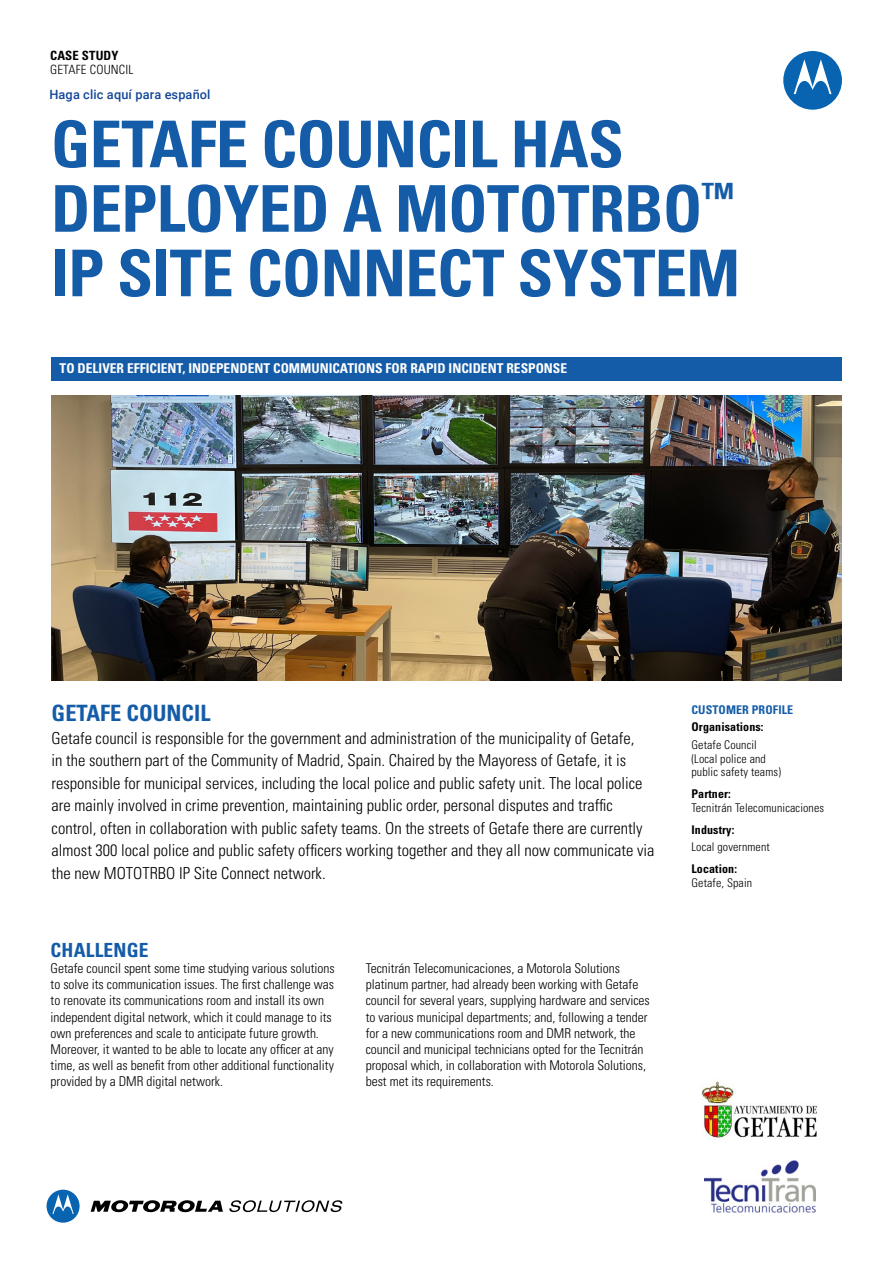
<style>
.page{position:relative;width:893px;height:1263px;background:#fff}
.page>*{position:absolute;margin:0;border:0;box-sizing:border-box;transform-origin:0 0}
.t1{font:700 condensed 64.5px/64.5px "Univers LT Std";letter-spacing:-.01em;color:#155ca8}
.t2{font:700 condensed 22.5px "Univers LT Std";color:#155ca8}
.t3{font:700 condensed 19.5px "Univers LT Std";letter-spacing:.01em;color:#155ca8}
.t4{font:300 condensed 16.5px/22.5px "Univers LT Std";color:#000}
.t5{font:300 condensed 13.5px/16.2px "Univers LT Std";color:#000}
.t6{font:700 condensed 13.5px "Univers LT Std";color:#fff}
.t7{font:500 12.75px "Roboto";letter-spacing:.01em;color:#134798}
.t8{font:300 condensed 12.75px "Univers LT Std";letter-spacing:.015em;color:#000}
.t9{font:700 condensed 12.75px "Univers LT Std";letter-spacing:.01em;color:#000}
.t10{font:300 condensed 12px/13.5px "Univers LT Std";letter-spacing:.01em;color:#000}
.t11{font:700 condensed 12px "Univers LT Std";letter-spacing:.01em;color:#000}
.t12{font:700 condensed 12px "Univers LT Std";letter-spacing:.01em;color:#155ca8}
</style>
<div class="page">
<div style="left:783px;top:51px;width:59px;height:59px;background:#0863b0;border-radius:50%"></div>
<svg style="left:794px;top:59px;width:37px;height:35px"></svg>
<svg style="left:91px;top:1200px;width:132px;height:13px"></svg>
<svg style="left:47px;top:1190px;width:33px;height:33px"></svg>
<svg style="left:229px;top:1200px;width:113px;height:12px"></svg>
<img style="left:51px;top:396px;width:791px;height:285px">
<div style="left:51px;top:357px;width:791px;height:23px;background:#155ca8"></div>
<img style="left:704px;top:1160px;width:112px;height:52px">
<img style="left:701px;top:1081px;width:117px;height:57px">
<p class="t9" style="left:50px;top:48px;width:70px">CASE STUDY</p>
<p class="t8" style="left:50px;top:62px;width:85px">GETAFE COUNCIL</p>
<p class="t7" style="left:49px;top:86px;width:163px">Haga clic aquí para español</p>
<h1 class="t1" style="left:51px;top:112px;width:691px">GETAFE COUNCIL HAS<br>DEPLOYED A MOTOTRBO<sup>™<br></sup>IP SITE CONNECT SYSTEM</h1>
<p class="t6" style="left:60px;top:360px;width:509px">TO DELIVER EFFICIENT, INDEPENDENT COMMUNICATIONS FOR RAPID INCIDENT RESPONSE</p>
<h2 class="t2" style="left:52px;top:699px;width:160px">GETAFE COUNCIL</h2>
<p class="t4" style="left:52px;top:727px;width:604px">Getafe council is responsible for the government and administration of the municipality of Getafe,<br>in the southern part of the Community of Madrid, Spain. Chaired by the Mayoress of Getafe, it is responsible for municipal services, including the local police and public safety unit. The local police are mainly involved in crime prevention, maintaining public order, personal disputes and traffic control, often in collaboration with public safety teams. On the streets of Getafe there are currently almost 300 local police and public safety officers working together and they all now communicate via the new MOTOTRBO IP Site Connect network.</p>
<h3 class="t3" style="left:51px;top:938px;width:99px">CHALLENGE</h3>
<p class="t5" style="left:51px;top:960px;width:286px">Getafe council spent some time studying various solutions to solve its communication issues. The first challenge was to renovate its communications room and install its own independent digital network, which it could manage to its own preferences and scale to anticipate future growth.<br>Moreover, it wanted to be able to locate any officer at any time, as well as benefit from other additional functionality provided by a DMR digital network.</p>
<p class="t5" style="left:366px;top:960px;width:286px">Tecnitrán Telecomunicaciones, a Motorola Solutions platinum partner, had already been working with Getafe council for several years, supplying hardware and services to various municipal departments; and, following a tender for a new communications room and DMR network, the council and municipal technicians opted for the Tecnitrán proposal which, in collaboration with Motorola Solutions, best met its requirements.</p>
<p class="t12" style="left:691px;top:702px;width:103px">CUSTOMER PROFILE</p>
<p class="t11" style="left:691px;top:720px;width:74px">Organisations:</p>
<p class="t10" style="left:691px;top:738px;width:91px">Getafe Council (Local police and public safety teams)</p>
<p class="t11" style="left:691px;top:786px;width:41px">Partner:</p>
<p class="t10" style="left:691px;top:801px;width:134px">Tecnitrán Telecomunicaciones</p>
<p class="t11" style="left:691px;top:822px;width:44px">Industry:</p>
<p class="t10" style="left:691px;top:840px;width:80px">Local government</p>
<p class="t11" style="left:691px;top:862px;width:47px">Location:</p>
<p class="t10" style="left:691px;top:876px;width:62px">Getafe, Spain</p>
</div>
